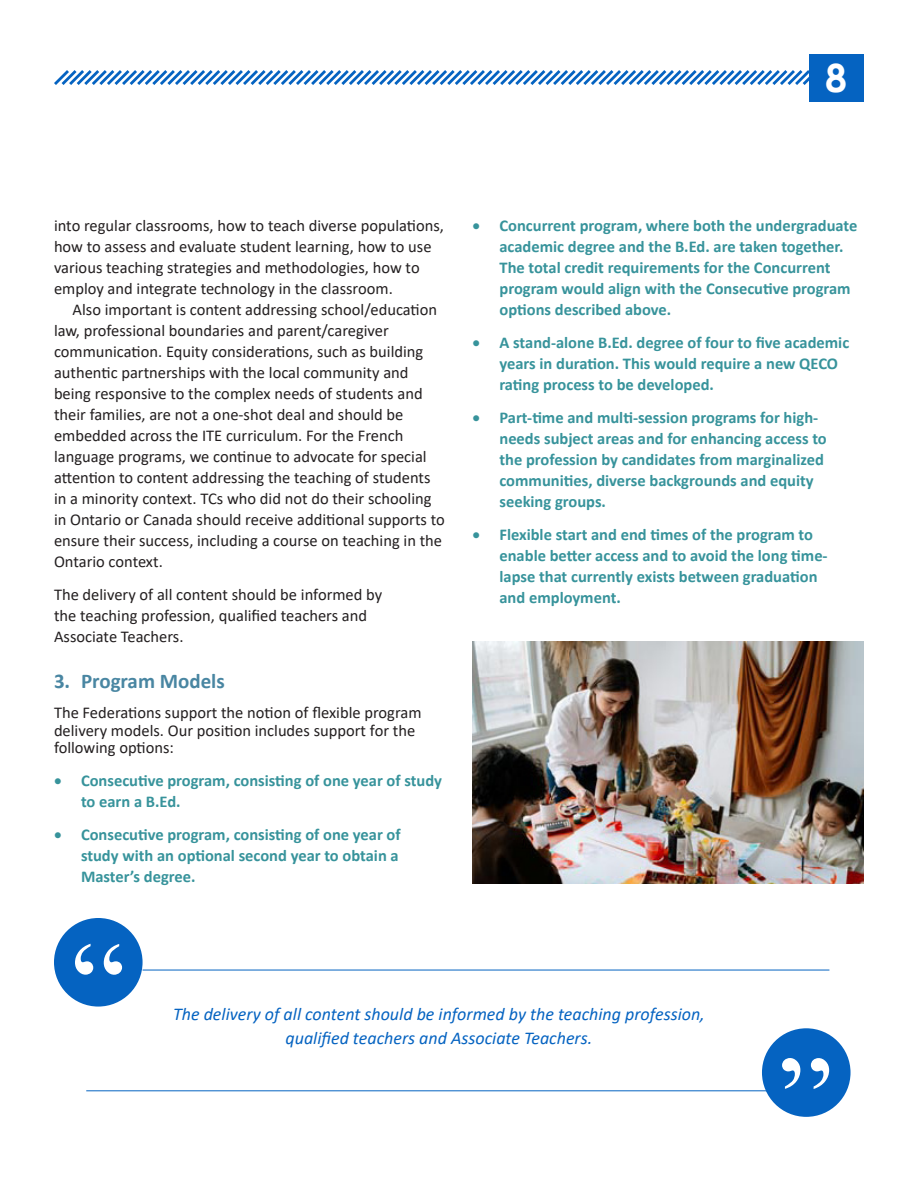
<style>
.page{position:relative;width:918px;height:1188px;background:#fff}
.page>*{position:absolute;margin:0;border:0;box-sizing:border-box;transform-origin:0 0}
.t1{font:123px "Times New Roman";color:#fff}
.t2{font:700 39px "Century Gothic";color:#fff}
.t3{font:700 21px "Calibri";color:#4986a2}
.t4{font:italic 18px "Calibri";color:#0563c1}
.t5{font:16.5px/21px "Calibri";color:#231f20}
.t6{font:700 16.5px/21px "Calibri";color:#37939b}
</style>
<div class="page">
<div style="left:54px;top:918px;width:89px;height:89px;background:#0563c1;border-radius:50%"></div>
<hr style="left:143px;top:970px;width:686px;height:1px;background:#0563c1">
<hr style="left:86px;top:1091px;width:700px;height:1px;background:#0563c1">
<div style="left:762px;top:1028px;width:89px;height:89px;background:#0563c1;border-radius:50%"></div>
<img style="left:472px;top:642px;width:392px;height:241px">
<svg style="left:54px;top:70px;width:755px;height:15px"></svg>
<div style="left:809px;top:54px;width:55px;height:47px;background:#0563c1"></div>
<p class="t2" style="left:825px;top:48px;width:23px">8</p>
<p class="t5" style="left:54px;top:214px;width:392px">into regular classrooms, how to teach diverse populations,</p>
<p class="t5" style="left:54px;top:235px;width:379px">how to assess and evaluate student learning, how to use</p>
<p class="t5" style="left:54px;top:256px;width:367px">various teaching strategies and methodologies, how to</p>
<p class="t5" style="left:54px;top:277px;width:340px">employ and integrate technology in the classroom.</p>
<p class="t5" style="left:73px;top:298px;width:366px">Also important is content addressing school/education</p>
<p class="t5" style="left:54px;top:319px;width:336px">law, professional boundaries and parent/caregiver</p>
<p class="t5" style="left:54px;top:340px;width:371px">communication. Equity considerations, such as building</p>
<p class="t5" style="left:54px;top:361px;width:356px">authentic partnerships with the local community and</p>
<p class="t5" style="left:54px;top:382px;width:370px">being responsive to the complex needs of students and</p>
<p class="t5" style="left:54px;top:403px;width:351px">their families, are not a one-shot deal and should be</p>
<p class="t5" style="left:54px;top:424px;width:351px">embedded across the ITE curriculum. For the French</p>
<p class="t5" style="left:54px;top:445px;width:374px">language programs, we continue to advocate for special</p>
<p class="t5" style="left:54px;top:466px;width:378px">attention to content addressing the teaching of students</p>
<p class="t5" style="left:54px;top:487px;width:379px">in a minority context. TCs who did not do their schooling</p>
<p class="t5" style="left:54px;top:508px;width:392px">in Ontario or Canada should receive additional supports to</p>
<p class="t5" style="left:54px;top:529px;width:390px">ensure their success, including a course on teaching in the</p>
<p class="t5" style="left:54px;top:550px;width:110px">Ontario context.</p>
<p class="t5" style="left:54px;top:583px;width:330px">The delivery of all content should be informed by the teaching profession, qualified teachers and<br>Associate Teachers.</p>
<p class="t3" style="left:54px;top:666px;width:172px">3. Program Models</p>
<p class="t5" style="left:54px;top:703px;width:369px;line-height:17.9px">The Federations support the notion of flexible program delivery models. Our position includes support for the following options:</p>
<p class="t6" style="left:81px;top:770px;width:363px;text-indent:-27px">• Consecutive program, consisting of one year of study to earn a B.Ed.</p>
<p class="t6" style="left:81px;top:824px;width:321px;text-align:justify;text-indent:-27px">• Consecutive program, consisting of one year of study with an optional second year to obtain a Master’s degree.</p>
<p class="t1" style="left:71px;top:899px;width:56px">“</p>
<p class="t6" style="left:500px;top:214px;width:359px;text-indent:-27px">• Concurrent program, where both the undergraduate academic degree and the B.Ed. are taken together.<br>The total credit requirements for the Concurrent program would align with the Consecutive program options described above.</p>
<p class="t6" style="left:500px;top:331px;width:351px;text-indent:-27px">• A stand-alone B.Ed. degree of four to five academic years in duration. This would require a new QECO rating process to be developed.</p>
<p class="t6" style="left:500px;top:406px;width:329px;text-indent:-27px">• Part-time and multi-session programs for high&shy;needs subject areas and for enhancing access to the profession by candidates from marginalized communities, diverse backgrounds and equity seeking groups.</p>
<p class="t6" style="left:500px;top:523px;width:330px;text-indent:-27px">• Flexible start and end times of the program to enable better access and to avoid the long time&shy;lapse that currently exists between graduation and employment.</p>
<p class="t4" style="left:173px;top:1002px;width:533px">The delivery of all content should be informed by the teaching profession,</p>
<p class="t4" style="left:286px;top:1026px;width:308px">qualified teachers and Associate Teachers.</p>
<p class="t1" style="left:833px;top:1134px;width:56px;rotate:-180deg">“</p>
</div>
